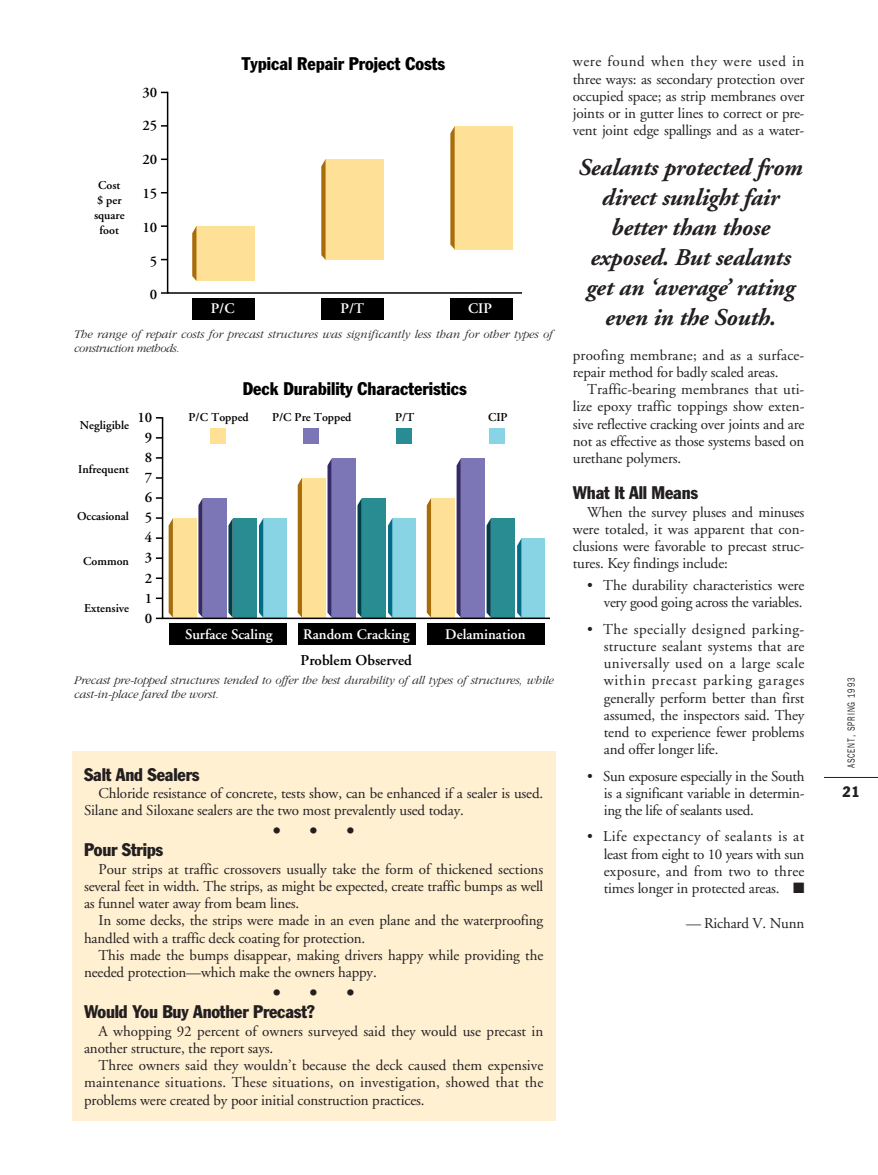
<style>
.page{position:relative;width:878px;height:1175px;background:#fff}
.page>*{position:absolute;margin:0;border:0;box-sizing:border-box;transform-origin:0 0}
.t1{font:italic 700 24px/30px "Adobe Garamond";letter-spacing:-.01em;color:#231f20;text-align:center}
.t2{font:22.5px "Adobe Garamond";color:#231f20}
.t3{font:condensed 18px "Franklin Gothic";letter-spacing:-.01em;color:#231f20}
.t4{font:condensed 18px "Franklin Gothic";color:#000}
.t5{font:15px/17.2px "Adobe Garamond";letter-spacing:-.01em;color:#231f20;text-align:justify}
.t6{font:600 15px "Adobe Garamond";color:#000}
.t7{font:condensed 15px "Franklin Gothic";color:#231f20}
.t8{font:600 14.55px "Adobe Garamond";color:#fff}
.t9{font:600 14.55px/20.1px "Adobe Garamond";color:#000;text-align:center}
.t10{font:italic 300 12px/13.5px "Garamond";letter-spacing:-.01em;color:#231f20}
.t11{font:600 12px/15px "Adobe Garamond";color:#000;text-align:center}
.t12{font:10.5px "Franklin Gothic";letter-spacing:.12em;color:#231f20;scale:.7 1}
</style>
<div class="page">
<hr style="left:824px;top:777px;width:54px;height:1px;background:#231f20">
<div style="left:192px;top:298px;width:63px;height:21px;background:#000"></div>
<div style="left:321px;top:298px;width:63px;height:21px;background:#000"></div>
<div style="left:450px;top:298px;width:63px;height:21px;background:#000"></div>
<svg style="left:166px;top:91px;width:356px;height:203px"></svg>
<div style="left:169px;top:624px;width:117px;height:21px;background:#000"></div>
<div style="left:298px;top:624px;width:117px;height:21px;background:#000"></div>
<div style="left:427px;top:624px;width:117px;height:21px;background:#000"></div>
<svg style="left:161px;top:417px;width:389px;height:203px"></svg>
<div style="left:72px;top:752px;width:483px;height:368px;background:#fff0d2"></div>
<p class="t11" style="left:94px;top:179px;width:32px">Cost $ per square foot</p>
<p class="t9" style="left:142px;top:83px;width:16px">30</p>
<p class="t9" style="left:142px;top:117px;width:16px">25</p>
<p class="t9" style="left:142px;top:151px;width:16px">20</p>
<p class="t9" style="left:142px;top:185px;width:16px">15</p>
<p class="t9" style="left:142px;top:218px;width:16px">10</p>
<p class="t9" style="left:150px;top:252px;width:9px">5</p>
<p class="t9" style="left:150px;top:286px;width:9px">0</p>
<p class="t4" style="left:242px;top:57px;width:205px">Typical Repair Project Costs</p>
<p class="t8" style="left:211px;top:303px;width:25px">P/C</p>
<p class="t8" style="left:340px;top:303px;width:25px">P/T</p>
<p class="t8" style="left:468px;top:303px;width:25px">CIP</p>
<p class="t10" style="left:74px;top:329px;width:480px">The range of repair costs for precast structures was significantly less than for other types of construction methods.</p>
<p class="t11" style="left:80px;top:418px;width:51px">Negligible</p>
<p class="t11" style="left:78px;top:463px;width:52px">Infrequent</p>
<p class="t11" style="left:77px;top:509px;width:53px">Occasional</p>
<p class="t11" style="left:83px;top:555px;width:47px">Common</p>
<p class="t11" style="left:84px;top:601px;width:46px">Extensive</p>
<p class="t9" style="left:137px;top:409px;width:16px">10<br>9<br>8<br>7<br>6<br>5<br>4<br>3<br>2<br>1<br>0</p>
<p class="t4" style="left:243px;top:382px;width:225px">Deck Durability Characteristics</p>
<p class="t11" style="left:188px;top:411px;width:62px">P/C Topped</p>
<p class="t11" style="left:272px;top:411px;width:81px">P/C Pre Topped</p>
<p class="t11" style="left:395px;top:411px;width:21px">P/T</p>
<p class="t11" style="left:488px;top:411px;width:21px">CIP</p>
<p class="t8" style="left:185px;top:628px;width:89px">Surface Scaling</p>
<p class="t8" style="left:303px;top:628px;width:108px">Random Cracking</p>
<p class="t8" style="left:445px;top:628px;width:82px">Delamination</p>
<p class="t6" style="left:300px;top:654px;width:113px">Problem Observed</p>
<p class="t10" style="left:74px;top:674px;width:481px">Precast pre-topped structures tended to offer the best durability of all types of structures, while cast-in-place fared the worst.</p>
<p class="t3" style="left:84px;top:767px;width:117px">Salt And Sealers</p>
<p class="t5" style="left:84px;top:786px;width:460px;text-indent:14px">Chloride resistance of concrete, tests show, can be enhanced if a sealer is used.<br>Silane and Siloxane sealers are the two most prevalently used today.</p>
<h2 class="t2" style="left:272px;top:821px;width:47px">• •</h2>
<h2 class="t2" style="left:346px;top:821px;width:10px">•</h2>
<p class="t3" style="left:84px;top:843px;width:81px">Pour Strips</p>
<p class="t5" style="left:84px;top:861px;width:461px;text-indent:14px">Pour strips at traffic crossovers usually take the form of thickened sections several feet in width. The strips, as might be expected, create traffic bumps as well as funnel water away from beam lines.</p>
<p class="t5" style="left:84px;top:913px;width:461px;text-indent:14px">In some decks, the strips were made in an even plane and the waterproofing handled with a traffic deck coating for protection.</p>
<p class="t5" style="left:84px;top:948px;width:461px;text-indent:14px">This made the bumps disappear, making drivers happy while providing the needed protection—which make the owners happy.</p>
<h2 class="t2" style="left:272px;top:983px;width:47px">• •</h2>
<h2 class="t2" style="left:346px;top:983px;width:10px">•</h2>
<p class="t3" style="left:84px;top:1005px;width:232px">Would You Buy Another Precast?</p>
<p class="t5" style="left:84px;top:1023px;width:461px;text-indent:14px">A whopping 92 percent of owners surveyed said they would use precast in another structure, the report says.</p>
<p class="t5" style="left:84px;top:1058px;width:460px;text-indent:14px">Three owners said they wouldn’t because the deck caused them expensive maintenance situations. These situations, on investigation, showed that the problems were created by poor initial construction practices.</p>
<p class="t5" style="left:573px;top:54px;width:233px">were found when they were used in three ways: as secondary protection over occupied space; as strip membranes over joints or in gutter lines to correct or pre&shy;vent joint edge spallings and as a water-</p>
<h1 class="t1" style="left:577px;top:154px;width:225px">Sealants protected from direct sunlight fair better than those exposed. But sealants get an ‘average’ rating even in the South.</h1>
<p class="t5" style="left:573px;top:348px;width:233px">proofing membrane; and as a surface&shy;repair method for badly scaled areas.</p>
<p class="t5" style="left:573px;top:382px;width:233px;text-indent:14px">Traffic-bearing membranes that uti&shy;lize epoxy traffic toppings show exten&shy;sive reflective cracking over joints and are not as effective as those systems based on urethane polymers.</p>
<p class="t3" style="left:573px;top:486px;width:127px">What It All Means</p>
<p class="t5" style="left:572px;top:504px;width:233px;text-indent:14px">When the survey pluses and minuses were totaled, it was apparent that con&shy;clusions were favorable to precast struc&shy;tures. Key findings include:</p>
<p class="t5" style="left:587px;top:578px;width:219px;text-align:right">• The durability characteristics were very good going across the variables.</p>
<p class="t5" style="left:603px;top:621px;width:202px;text-indent:-17px">• The specially designed parking&shy;structure sealant systems that are universally used on a large scale within precast parking garages generally perform better than first assumed, the inspectors said. They tend to experience fewer problems and offer longer life.</p>
<p class="t5" style="left:603px;top:768px;width:202px;text-indent:-17px">• Sun exposure especially in the South is a significant variable in determin&shy;ing the life of sealants used.</p>
<p class="t5" style="left:603px;top:829px;width:202px;text-indent:-17px">• Life expectancy of sealants is at least from eight to 10 years with sun exposure, and from two to three times longer in protected areas. ■</p>
<p class="t5" style="left:686px;top:915px;width:120px">— Richard V. Nunn</p>
<p class="t12" style="left:847px;top:768px;width:131px;rotate:-90deg">ASCENT, SPRING 1993</p>
<p class="t7" style="left:842px;top:786px;width:18px">21</p>
</div>
